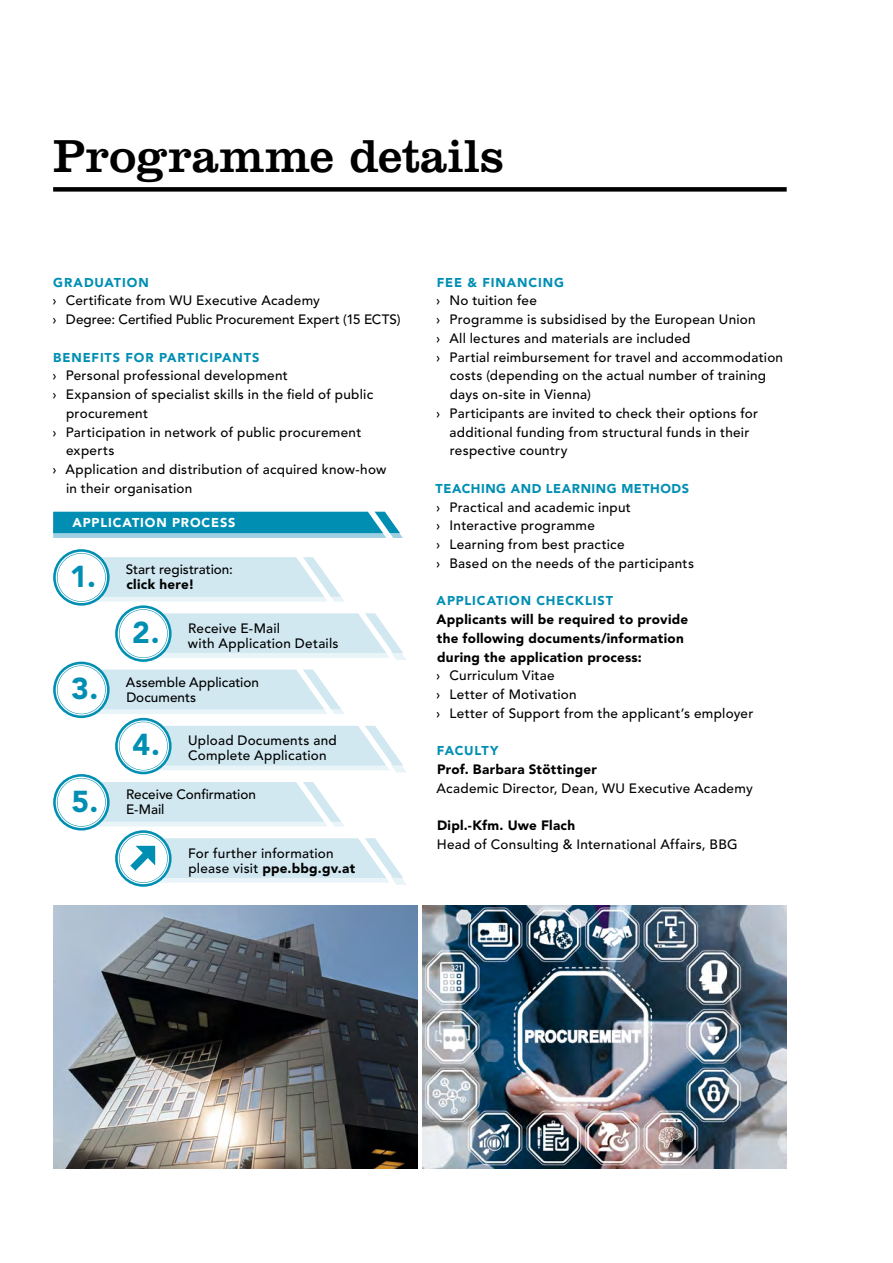
<style>
.page{position:relative;width:893px;height:1263px;background:#fff}
.page>*{position:absolute;margin:0;border:0;box-sizing:border-box;transform-origin:0 0}
.WU17_Headline_A4{font:48px "Clarendon LT Std";color:#000}
.WU17_Zwiti_1__Versal{font:900 30px "Avenir LT Std";color:#008fb3}
.WU17_Copy_Aufzählung{font:500 13.5px/18.8px "Avenir LT Std";letter-spacing:.02em;color:#000}
.WU17_Zwiti_2__Bold{font:900 13.5px "Avenir LT Std";letter-spacing:.02em;color:#000}
.WU17_Copy_EN{font:500 13.5px "Avenir LT Std";letter-spacing:.02em;color:#000}
.WU17_Copy_Aufzählung-2{font:500 13.5px/15px "Avenir LT Std";color:#000}
.WU17_Copy_EN-2{font:900 13.5px "Avenir LT Std";letter-spacing:.02em;color:#000}
.WU17_Copy_Aufzählung-3{font:900 13.5px "Avenir LT Std";letter-spacing:.025em;color:#000}
.WU17_Zwiti_1__Versal-2{font:900 12.75px "Avenir LT Std";letter-spacing:.065em;color:#008fb3}
.WU17_Zwiti_1__Versal-3{font:900 12.75px "Avenir LT Std";letter-spacing:.04em;color:#008fb3}
.WU17_Copy_EN-3{font:900 12.75px "Avenir LT Std";letter-spacing:.07em;color:#fff}
.s1{font-weight:900}
</style>
<div class="page">
<img style="left:53px;top:905px;width:365px;height:263px">
<img style="left:422px;top:905px;width:365px;height:263px">
<svg style="left:53px;top:512px;width:350px;height:26px;background:#28a0be"></svg>
<svg style="left:97px;top:670px;width:247px;height:44px;background:#d7ebf3"></svg>
<svg style="left:53px;top:662px;width:57px;height:56px"></svg>
<svg style="left:56px;top:664px;width:51px;height:51px"></svg>
<svg style="left:57px;top:665px;width:49px;height:49px"></svg>
<div style="left:58px;top:666px;width:47px;height:48px;background:#fff;border-radius:50%"></div>
<svg style="left:97px;top:782px;width:247px;height:44px;background:#d7ebf2"></svg>
<svg style="left:53px;top:774px;width:57px;height:56px"></svg>
<svg style="left:56px;top:777px;width:51px;height:51px"></svg>
<svg style="left:57px;top:778px;width:49px;height:49px"></svg>
<div style="left:58px;top:778px;width:47px;height:48px;background:#fff;border-radius:50%"></div>
<svg style="left:155px;top:613px;width:251px;height:47px;background:#d9ecf3"></svg>
<svg style="left:115px;top:605px;width:57px;height:57px"></svg>
<svg style="left:118px;top:608px;width:51px;height:51px"></svg>
<svg style="left:119px;top:609px;width:49px;height:49px"></svg>
<div style="left:119px;top:610px;width:48px;height:47px;background:#fff;border-radius:50%"></div>
<svg style="left:155px;top:726px;width:251px;height:46px;background:#d9ecf3"></svg>
<svg style="left:115px;top:718px;width:57px;height:56px"></svg>
<svg style="left:118px;top:720px;width:51px;height:52px"></svg>
<div style="left:119px;top:722px;width:48px;height:48px;background:#fff;border-radius:50%"></div>
<svg style="left:115px;top:830px;width:57px;height:57px"></svg>
<svg style="left:118px;top:833px;width:51px;height:51px"></svg>
<div style="left:119px;top:835px;width:48px;height:47px;background:#fff;border-radius:50%"></div>
<svg style="left:97px;top:557px;width:247px;height:45px;background:#d8ebf3"></svg>
<svg style="left:53px;top:549px;width:57px;height:57px"></svg>
<svg style="left:56px;top:552px;width:51px;height:51px"></svg>
<svg style="left:57px;top:553px;width:49px;height:49px"></svg>
<div style="left:58px;top:553px;width:47px;height:48px;background:#fff;border-radius:50%"></div>
<svg style="left:130px;top:838px;width:276px;height:47px"></svg>
<div style="left:53px;top:187px;width:734px;height:5px;background:#000"></div>
<p class="WU17_Headline_A4" style="left:53px;top:128px;width:452px">Programme details</p>
<p class="WU17_Zwiti_1__Versal-2" style="left:53px;top:274px;width:97px">GRADUATION</p>
<p class="WU17_Copy_Aufzählung" style="left:52px;top:292px;width:269px">› Certificate from WU Executive Academy</p>
<p class="WU17_Copy_Aufzählung" style="left:52px;top:310px;width:350px">› Degree: Certified Public Procurement Expert (15 ECTS)</p>
<p class="WU17_Zwiti_1__Versal-2" style="left:53px;top:349px;width:208px">BENEFITS FOR PARTICIPANTS</p>
<p class="WU17_Copy_Aufzählung" style="left:52px;top:367px;width:237px">› Personal professional development</p>
<p class="WU17_Copy_Aufzählung" style="left:66px;top:385px;width:309px;text-indent:-14px">› Expansion of specialist skills in the field of public procurement</p>
<p class="WU17_Copy_Aufzählung" style="left:66px;top:423px;width:297px;text-indent:-14px">› Participation in network of public procurement experts</p>
<p class="WU17_Copy_Aufzählung" style="left:66px;top:460px;width:322px;text-indent:-14px">› Application and distribution of acquired know-how in their organisation</p>
<p class="WU17_Copy_EN-3" style="left:72px;top:515px;width:165px">APPLICATION PROCESS</p>
<p class="WU17_Zwiti_1__Versal" style="left:70px;top:558px;width:28px">1.</p>
<p class="WU17_Copy_Aufzählung-2" style="left:126px;top:563px;width:108px">Start registration:</p>
<p class="WU17_Copy_Aufzählung-3" style="left:126px;top:576px;width:70px">click here!</p>
<p class="WU17_Zwiti_1__Versal" style="left:132px;top:614px;width:29px">2.</p>
<p class="WU17_Copy_Aufzählung" style="left:188px;top:621px;width:152px;line-height:15px">Receive E-Mail<br>with Application Details</p>
<p class="WU17_Zwiti_1__Versal" style="left:71px;top:671px;width:29px">3.</p>
<p class="WU17_Copy_Aufzählung" style="left:126px;top:675px;width:134px;line-height:15px">Assemble Application<br>Documents</p>
<p class="WU17_Zwiti_1__Versal" style="left:132px;top:727px;width:29px">4.</p>
<p class="WU17_Copy_Aufzählung" style="left:188px;top:733px;width:150px;line-height:15px">Upload Documents and<br>Complete Application</p>
<p class="WU17_Zwiti_1__Versal" style="left:71px;top:783px;width:28px">5.</p>
<p class="WU17_Copy_Aufzählung-2" style="left:126px;top:787px;width:131px">Receive Confirmation<br>E-Mail</p>
<p class="WU17_Copy_Aufzählung" style="left:188px;top:846px;width:169px;line-height:15px">For further information please visit <span class="s1">ppe.bbg.gv.at</span></p>
<p class="WU17_Zwiti_1__Versal-2" style="left:437px;top:274px;width:129px">FEE &amp; FINANCING</p>
<p class="WU17_Copy_Aufzählung" style="left:436px;top:292px;width:102px">› No tuition fee</p>
<p class="WU17_Copy_Aufzählung" style="left:436px;top:310px;width:321px">› Programme is subsidised by the European Union</p>
<p class="WU17_Copy_Aufzählung" style="left:436px;top:329px;width:256px">› All lectures and materials are included</p>
<p class="WU17_Copy_Aufzählung" style="left:450px;top:348px;width:335px;text-indent:-14px">› Partial reimbursement for travel and accommodation costs (depending on the actual number of training days on-site in Vienna)</p>
<p class="WU17_Copy_Aufzählung" style="left:450px;top:404px;width:310px;text-indent:-13px">› Participants are invited to check their options for additional funding from structural funds in their respective country</p>
<p class="WU17_Zwiti_1__Versal-3" style="left:436px;top:481px;width:255px">TEACHING AND LEARNING METHODS</p>
<p class="WU17_Copy_Aufzählung" style="left:436px;top:498px;width:196px">› Practical and academic input</p>
<p class="WU17_Copy_Aufzählung" style="left:436px;top:517px;width:160px">› Interactive programme</p>
<p class="WU17_Copy_Aufzählung" style="left:436px;top:535px;width:190px">› Learning from best practice</p>
<p class="WU17_Copy_Aufzählung" style="left:436px;top:554px;width:259px">› Based on the needs of the participants</p>
<p class="WU17_Zwiti_1__Versal-2" style="left:437px;top:593px;width:178px">APPLICATION CHECKLIST</p>
<p class="WU17_Zwiti_2__Bold" style="left:437px;top:611px;width:253px">Applicants will be required to provide</p>
<p class="WU17_Zwiti_2__Bold" style="left:437px;top:630px;width:249px">the following documents/information</p>
<p class="WU17_Zwiti_2__Bold" style="left:437px;top:649px;width:206px">during the application process:</p>
<p class="WU17_Copy_Aufzählung" style="left:436px;top:667px;width:120px">› Curriculum Vitae</p>
<p class="WU17_Copy_Aufzählung" style="left:436px;top:685px;width:142px">› Letter of Motivation</p>
<p class="WU17_Copy_Aufzählung" style="left:436px;top:704px;width:319px">› Letter of Support from the applicant’s employer</p>
<p class="WU17_Zwiti_1__Versal-2" style="left:437px;top:743px;width:63px">FACULTY</p>
<p class="WU17_Copy_EN-2" style="left:437px;top:761px;width:161px">Prof. Barbara Stöttinger</p>
<p class="WU17_Copy_EN" style="left:437px;top:780px;width:318px">Academic Director, Dean, WU Executive Academy</p>
<p class="WU17_Copy_EN-2" style="left:437px;top:818px;width:140px">Dipl.-Kfm. Uwe Flach</p>
<p class="WU17_Copy_EN" style="left:437px;top:837px;width:302px">Head of Consulting &amp; International Affairs, BBG</p>
</div>
